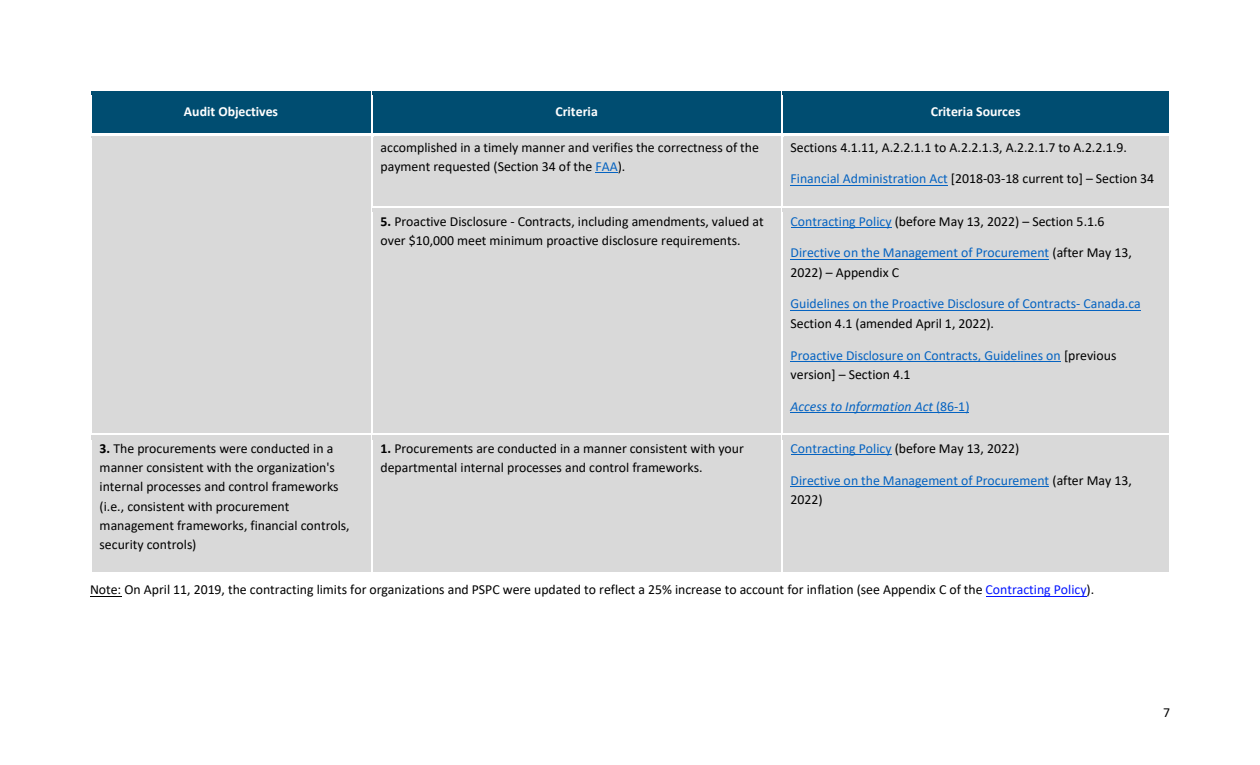
<style>
.page{position:relative;width:1260px;height:765px;background:#fff}
.page>*{position:absolute;margin:0;border:0;box-sizing:border-box;transform-origin:0 0}
.t1{font:13.75px/19.2px "Calibri";color:#000}
.t2{font:13.75px/19.2px "Calibri";color:#0563c1}
.t3{font:700 13.75px "Calibri";color:#fff}
.t4{font:italic 13.75px "Calibri";color:#0563c1}
.s1{color:#0563c1}
.s2{font-weight:700}
.s3{color:#000}
.s4{font-style:normal}
.s5{color:#0415ff}
</style>
<div class="page">
<div style="left:91px;top:91px;width:280px;height:42px;background:#004d71"></div>
<div style="left:372px;top:91px;width:409px;height:42px;background:#004d71"></div>
<div style="left:782px;top:91px;width:387px;height:42px;background:#004d71"></div>
<div style="left:91px;top:139px;width:280px;height:68px;background:#d9d9d9"></div>
<div style="left:372px;top:134px;width:409px;height:73px;background:#d9d9d9"></div>
<svg style="left:596px;top:172px;width:22px;height:1px"></svg>
<div style="left:782px;top:134px;width:387px;height:73px;background:#d9d9d9"></div>
<hr style="left:791px;top:185px;width:157px;height:1px;background:#0563c1">
<svg style="left:91px;top:136px;width:280px;height:1px"></svg>
<hr style="left:91px;top:137px;width:280px;height:1px;background:#d9d9d9">
<svg style="left:375px;top:134px;width:406px;height:2px"></svg>
<svg style="left:785px;top:134px;width:384px;height:2px"></svg>
<div style="left:91px;top:207px;width:280px;height:222px;background:#d9d9d9"></div>
<div style="left:372px;top:208px;width:409px;height:226px;background:#d9d9d9"></div>
<div style="left:782px;top:208px;width:387px;height:226px;background:#d9d9d9"></div>
<hr style="left:791px;top:227px;width:101px;height:1px;background:#0563c1">
<hr style="left:791px;top:259px;width:258px;height:1px;background:#0563c1">
<hr style="left:791px;top:310px;width:350px;height:1px;background:#0563c1">
<hr style="left:791px;top:361px;width:270px;height:1px;background:#0563c1">
<hr style="left:791px;top:412px;width:178px;height:1px;background:#0563c1">
<div style="left:91px;top:429px;width:280px;height:5px;background:#d9d9d9"></div>
<div style="left:91px;top:435px;width:280px;height:138px;background:#d9d9d9"></div>
<div style="left:372px;top:435px;width:409px;height:138px;background:#d9d9d9"></div>
<div style="left:782px;top:435px;width:387px;height:138px;background:#d9d9d9"></div>
<hr style="left:791px;top:454px;width:101px;height:1px;background:#0563c1">
<hr style="left:791px;top:486px;width:258px;height:1px;background:#0563c1">
<hr style="left:90px;top:596px;width:31px;height:1px;background:#000">
<hr style="left:986px;top:596px;width:101px;height:1px;background:#0415ff">
<p class="t3" style="left:184px;top:101px;width:96px">Audit Objectives</p>
<p class="t3" style="left:555px;top:101px;width:44px">Criteria</p>
<p class="t3" style="left:931px;top:101px;width:91px">Criteria Sources</p>
<p class="t1" style="left:381px;top:137px;width:380px">accomplished in a timely manner and verifies the correctness of the payment requested (Section 34 of the <span class="s1">FAA</span>).</p>
<p class="t1" style="left:791px;top:137px;width:338px">Sections 4.1.11, A.2.2.1.1 to A.2.2.1.3, A.2.2.1.7 to A.2.2.1.9.</p>
<p class="t1" style="left:791px;top:169px;width:365px"><span class="s1">Financial Administration Act</span> [2018-03-18 current to] – Section 34</p>
<p class="t1" style="left:381px;top:211px;width:385px"><span class="s2">5.</span> Proactive Disclosure - Contracts, including amendments, valued at over $10,000 meet minimum proactive disclosure requirements.</p>
<p class="t1" style="left:791px;top:211px;width:315px"><span class="s1">Contracting Policy</span> (before May 13, 2022) – Section 5.1.6</p>
<p class="t2" style="left:791px;top:243px;width:343px">Directive on the Management of Procurement <span class="s3">(after May 13,<br>2022) – Appendix C</span></p>
<p class="t2" style="left:791px;top:294px;width:352px">Guidelines on the Proactive Disclosure of Contracts- Canada.ca</p>
<p class="t1" style="left:791px;top:313px;width:205px">Section 4.1 (amended April 1, 2022).</p>
<p class="t2" style="left:791px;top:345px;width:327px">Proactive Disclosure on Contracts, Guidelines on <span class="s3">[previous version] – Section 4.1</span></p>
<p class="t4" style="left:791px;top:397px;width:180px">Access to Information Act <span class="s4">(86-1)</span></p>
<p class="t1" style="left:100px;top:438px;width:252px"><span class="s2">3.</span> The procurements were conducted in a manner consistent with the organization's internal processes and control frameworks (i.e., consistent with procurement management frameworks, financial controls, security controls)</p>
<p class="t1" style="left:381px;top:438px;width:365px"><span class="s2">1.</span> Procurements are conducted in a manner consistent with your departmental internal processes and control frameworks.</p>
<p class="t1" style="left:791px;top:438px;width:230px"><span class="s1">Contracting Policy</span> (before May 13, 2022)</p>
<p class="t2" style="left:791px;top:470px;width:343px">Directive on the Management of Procurement <span class="s3">(after May 13,<br>2022)</span></p>
<p class="t1" style="left:90px;top:580px;width:1006px">Note: On April 11, 2019, the contracting limits for organizations and PSPC were updated to reflect a 25% increase to account for inflation (see Appendix C of the <span class="s5">Contracting Policy</span>).</p>
<p class="t1" style="left:1163px;top:703px;width:8px">7</p>
</div>
